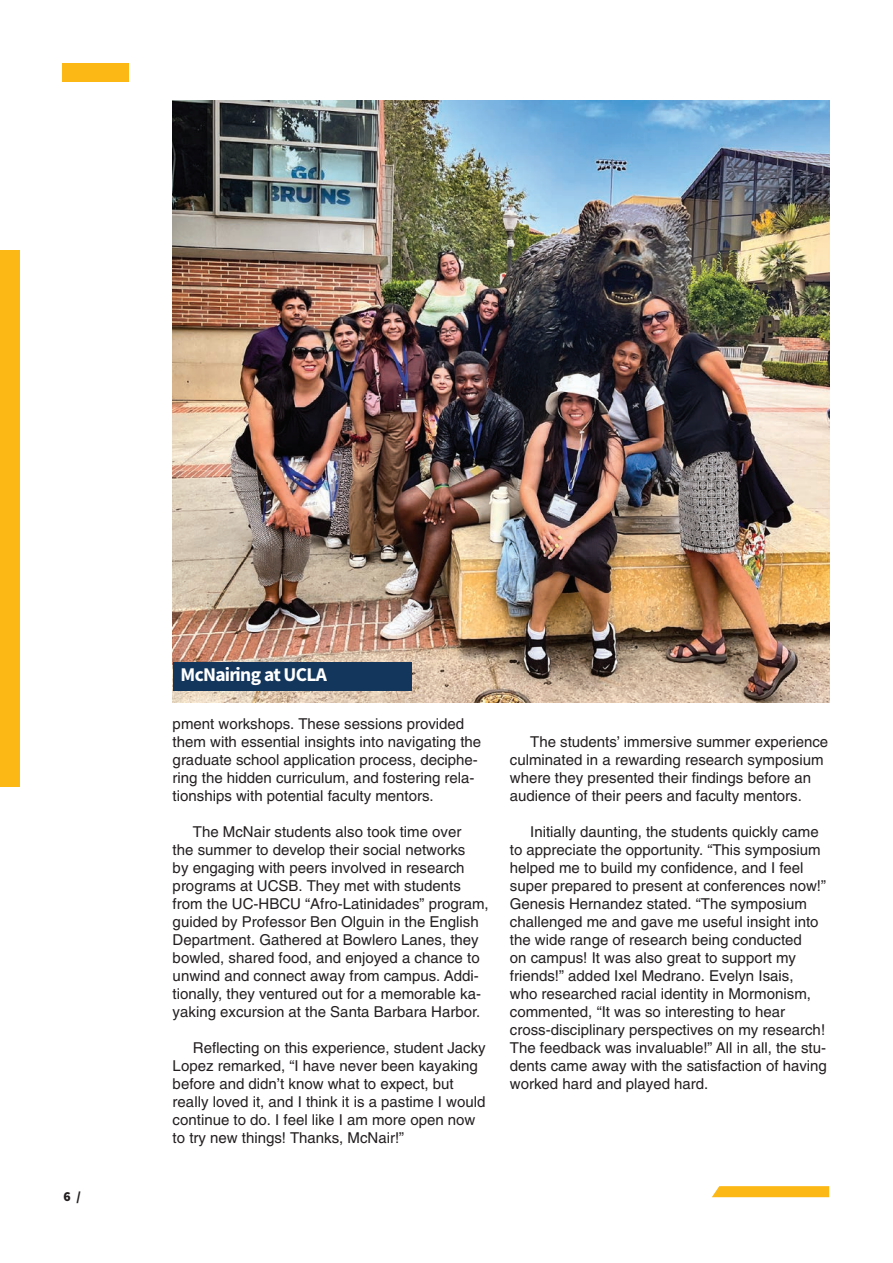
<style>
.page{position:relative;width:893px;height:1263px;background:#fff}
.page>*{position:absolute;margin:0;border:0;box-sizing:border-box;transform-origin:0 0}
.t1{font:19.5px "Source Sans Variable";letter-spacing:-.03em;color:#fff}
.t2{font:15px/18px "Helvetica";color:#231f20}
.t3{font:13.5px "Source Sans Variable";color:#231f20}
</style>
<div class="page">
<div style="left:63px;top:64px;width:66px;height:18px;background:#fcb814"></div>
<div style="left:0;top:251px;width:20px;height:536px;background:#fcb814"></div>
<svg style="left:712px;top:1186px;width:117px;height:11px"></svg>
<img style="left:173px;top:100px;width:656px;height:602px">
<div style="left:173px;top:662px;width:239px;height:28px;background:#13365c"></div>
<p class="t3" style="left:63px;top:1188px;width:19px">6 /</p>
<h1 class="t1" style="left:181px;top:663px;width:148px">McNairing at UCLA</h1>
<p class="t2" style="left:173px;top:715px;width:310px">pment workshops. These sessions provided them with essential insights into navigating the graduate school application process, deciphe&shy;ring the hidden curriculum, and fostering rela&shy;tionships with potential faculty mentors.</p>
<p class="t2" style="left:173px;top:823px;width:317px;text-indent:20px">The McNair students also took time over<br>the summer to develop their social networks<br>by engaging with peers involved in research programs at UCSB. They met with students from the UC-HBCU “Afro-Latinidades” program, guided by Professor Ben Olguin in the English Department. Gathered at Bowlero Lanes, they bowled, shared food, and enjoyed a chance to unwind and connect away from campus. Addi&shy;tionally, they ventured out for a memorable ka&shy;yaking excursion at the Santa Barbara Harbor.</p>
<p class="t2" style="left:173px;top:1039px;width:314px;text-indent:20px">Reflecting on this experience, student Jacky Lopez remarked, “I have never been kayaking before and didn’t know what to expect, but really loved it, and I think it is a pastime I would continue to do. I feel like I am more open now to try new things! Thanks, McNair!”</p>
<p class="t2" style="left:510px;top:733px;width:320px;text-indent:20px">The students’ immersive summer experience culminated in a rewarding research symposium where they presented their findings before an audience of their peers and faculty mentors.</p>
<p class="t2" style="left:510px;top:823px;width:318px;text-indent:20px">Initially daunting, the students quickly came to appreciate the opportunity. “This symposium helped me to build my confidence, and I feel super prepared to present at conferences now!” Genesis Hernandez stated. “The symposium challenged me and gave me useful insight into the wide range of research being conducted<br>on campus! It was also great to support my friends!” added Ixel Medrano. Evelyn Isais,<br>who researched racial identity in Mormonism, commented, “It was so interesting to hear cross-disciplinary perspectives on my research!<br>The feedback was invaluable!” All in all, the stu&shy;dents came away with the satisfaction of having worked hard and played hard.</p>
</div>
